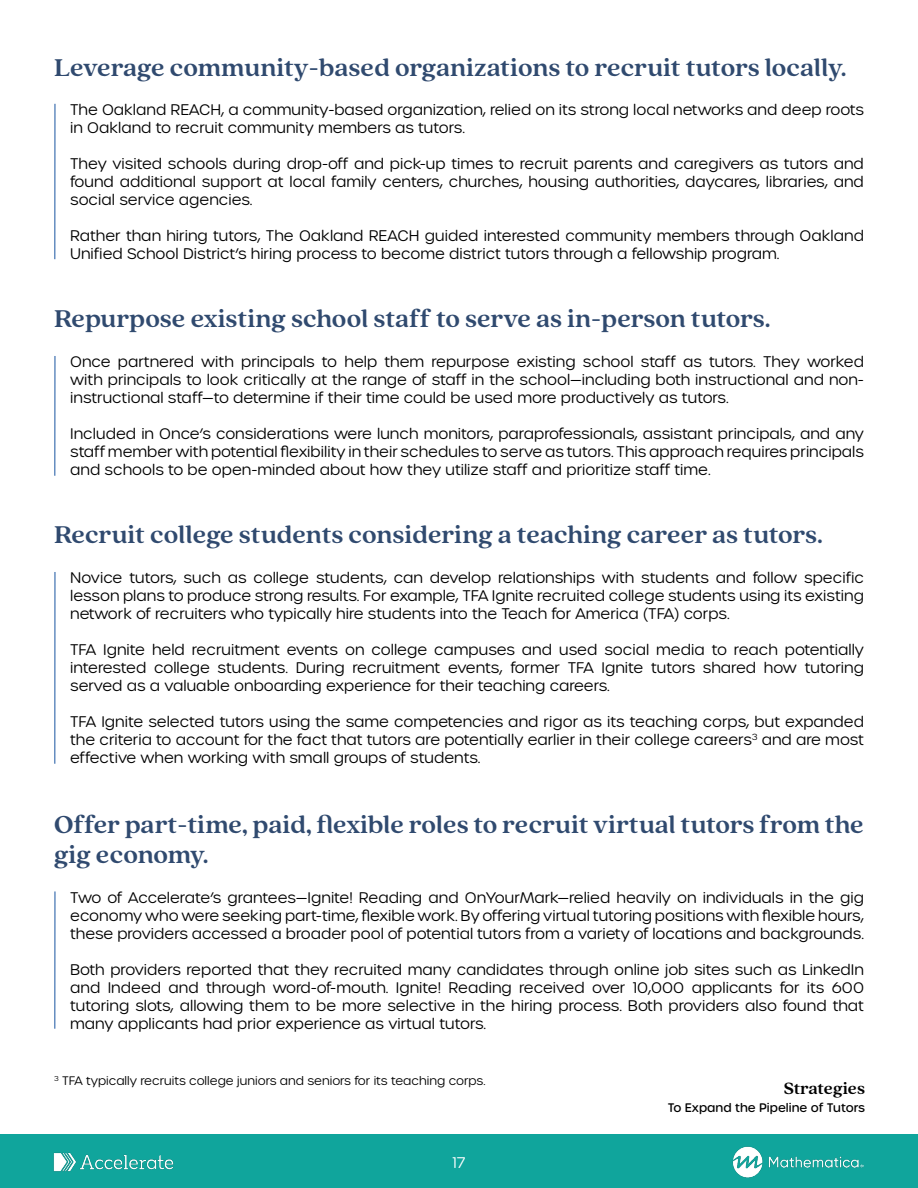
<style>
.page{position:relative;width:918px;height:1188px;background:#fff}
.page>*{position:absolute;margin:0;border:0;box-sizing:border-box;transform-origin:0 0}
.t1{font:700 27px/30px "Quincy CF";letter-spacing:-.005em;color:#304a6f}
.t2{font:700 18px "Quincy CF";letter-spacing:-.005em;color:#000}
.t3{font:300 15px/18px "Urbane Rounded";color:#000;text-align:justify}
.t4{font:300 15px "Urbane Rounded";color:#fff}
.t5{font:300 12px "Urbane Rounded";color:#000101}
.t6{font:500 12px "Urbane Rounded";color:#000}
</style>
<div class="page">
<div style="left:0;top:1134px;width:918px;height:54px;background:#10a59c"></div>
<img style="left:54px;top:1152px;width:120px;height:20px">
<hr style="left:54px;top:356px;width:2px;height:120px;background:#658dc0">
<hr style="left:54px;top:104px;width:2px;height:155px;background:#658dc0">
<hr style="left:54px;top:572px;width:2px;height:192px;background:#658dc0">
<hr style="left:54px;top:891px;width:2px;height:138px;background:#658dc0">
<img style="left:733px;top:1146px;width:131px;height:32px">
<h1 class="t1" style="left:54px;top:51px;width:794px">Leverage community-based organizations to recruit tutors locally.</h1>
<p class="t3" style="left:70px;top:101px;width:795px">The Oakland REACH, a community-based organization, relied on its strong local networks and deep roots in Oakland to recruit community members as tutors.</p>
<p class="t3" style="left:70px;top:155px;width:795px">They visited schools during drop-off and pick-up times to recruit parents and caregivers as tutors and found additional support at local family centers, churches, housing authorities, daycares, libraries, and social service agencies.</p>
<p class="t3" style="left:70px;top:227px;width:795px">Rather than hiring tutors, The Oakland REACH guided interested community members through Oakland<br>Unified School District’s hiring process to become district tutors through a fellowship program.</p>
<h1 class="t1" style="left:54px;top:303px;width:718px">Repurpose existing school staff to serve as in-person tutors.</h1>
<p class="t3" style="left:70px;top:353px;width:795px">Once partnered with principals to help them repurpose existing school staff as tutors. They worked with principals to look critically at the range of staff in the school—including both instructional and non&shy;instructional staff—to determine if their time could be used more productively as tutors.</p>
<p class="t3" style="left:70px;top:425px;width:795px">Included in Once’s considerations were lunch monitors, paraprofessionals, assistant principals, and any staff member with potential flexibility in their schedules to serve as tutors. This approach requires principals and schools to be open-minded about how they utilize staff and prioritize staff time.</p>
<h1 class="t1" style="left:54px;top:519px;width:771px">Recruit college students considering a teaching career as tutors.</h1>
<p class="t3" style="left:70px;top:569px;width:795px">Novice tutors, such as college students, can develop relationships with students and follow specific lesson plans to produce strong results. For example, TFA Ignite recruited college students using its existing network of recruiters who typically hire students into the Teach for America (TFA) corps.</p>
<p class="t3" style="left:70px;top:641px;width:795px">TFA Ignite held recruitment events on college campuses and used social media to reach potentially interested college students. During recruitment events, former TFA Ignite tutors shared how tutoring served as a valuable onboarding experience for their teaching careers.</p>
<p class="t3" style="left:70px;top:713px;width:795px">TFA Ignite selected tutors using the same competencies and rigor as its teaching corps, but expanded the criteria to account for the fact that tutors are potentially earlier in their college careers<sup>3</sup> and are most effective when working with small groups of students.</p>
<h1 class="t1" style="left:54px;top:808px;width:812px">Offer part-time, paid, flexible roles to recruit virtual tutors from the gig economy.</h1>
<p class="t3" style="left:70px;top:888px;width:795px">Two of Accelerate’s grantees—Ignite! Reading and OnYourMark—relied heavily on individuals in the gig economy who were seeking part-time, flexible work. By offering virtual tutoring positions with flexible hours, these providers accessed a broader pool of potential tutors from a variety of locations and backgrounds.</p>
<p class="t3" style="left:70px;top:960px;width:795px">Both providers reported that they recruited many candidates through online job sites such as LinkedIn and Indeed and through word-of-mouth. Ignite! Reading received over 10,000 applicants for its 600 tutoring slots, allowing them to be more selective in the hiring process. Both providers also found that many applicants had prior experience as virtual tutors.</p>
<p class="t5" style="left:54px;top:1073px;width:433px"><sup>3</sup> TFA typically recruits college juniors and seniors for its teaching corps.</p>
<p class="t4" style="left:452px;top:1153px;width:15px">17</p>
<p class="t2" style="left:784px;top:1076px;width:83px">Strategies</p>
<p class="t6" style="left:668px;top:1100px;width:199px">To Expand the Pipeline of Tutors</p>
</div>
